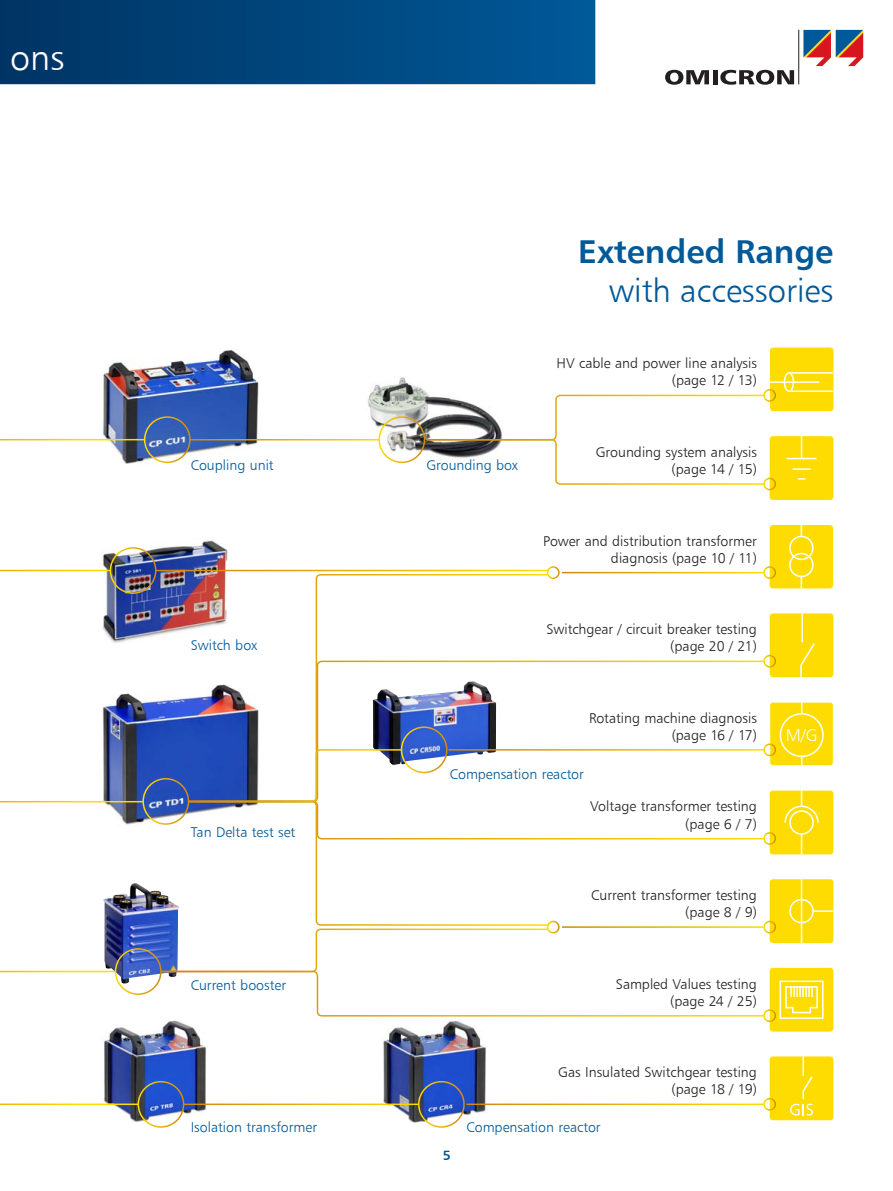
<style>
.page{position:relative;width:893px;height:1191px;background:#fff}
.page>*{position:absolute;margin:0;border:0;box-sizing:border-box;transform-origin:0 0}
.t1{font:36px "OMICRON";color:#fff}
.t2{font:33px "OMICRON";color:#005999}
.t3{font:700 33px "OMICRON";color:#005999}
.t4{font:16.95px "OMICRON";color:#fff}
.t5{font:14.25px/17.1px "OMICRON";color:#231f20;text-align:right}
.t6{font:14.25px "OMICRON";color:#005999}
.t7{font:700 13.5px "OMICRON";color:#005999}
</style>
<div class="page">
<svg style="left:0;top:0;width:595px;height:85px;background:#02477e"></svg>
<svg style="left:665px;top:70px;width:44px;height:15px"></svg>
<div style="left:712px;top:70px;width:5px;height:14px;background:#231f20"></div>
<svg style="left:720px;top:70px;width:74px;height:15px"></svg>
<hr style="left:798px;top:30px;width:1px;height:54px;background:#231f20">
<svg style="left:803px;top:30px;width:60px;height:36px"></svg>
<img style="left:367px;top:377px;width:61px;height:87px">
<img style="left:103px;top:350px;width:157px;height:114px">
<img style="left:145px;top:698px;width:42px;height:127px">
<img style="left:146px;top:539px;width:83px;height:98px">
<img style="left:145px;top:888px;width:34px;height:95px">
<img style="left:105px;top:1020px;width:102px;height:102px">
<img style="left:382px;top:1021px;width:105px;height:101px">
<div style="left:770px;top:702px;width:63px;height:63px;background:#ffdc01;border-radius:3px"></div>
<div style="left:770px;top:702px;width:63px;height:64px;border:1px solid #fff;border-radius:3px"></div>
<svg style="left:779px;top:702px;width:45px;height:64px"></svg>
<div style="left:770px;top:347px;width:63px;height:64px;background:#ffdc01;border-radius:3px"></div>
<div style="left:784px;top:372px;width:10px;height:20px;border:2px solid #fff;border-radius:50%"></div>
<hr style="left:770px;top:381px;width:49px;height:2px;background:#fff">
<hr style="left:789px;top:372px;width:44px;height:2px;background:#fff">
<hr style="left:789px;top:390px;width:44px;height:2px;background:#fff">
<div style="left:770px;top:436px;width:63px;height:64px;background:#ffdc01;border-radius:3px"></div>
<svg style="left:787px;top:436px;width:29px;height:23px"></svg>
<svg style="left:792px;top:468px;width:19px;height:2px"></svg>
<div style="left:770px;top:790px;width:63px;height:64px;background:#ffdc01;border-radius:3px"></div>
<svg style="left:784px;top:790px;width:35px;height:64px"></svg>
<div style="left:770px;top:879px;width:63px;height:64px;background:#ffdc01;border-radius:3px"></div>
<div style="left:789px;top:899px;width:25px;height:24px;border:2px solid #fff;border-radius:50%"></div>
<hr style="left:801px;top:879px;width:1px;height:64px;background:#fff">
<hr style="left:813px;top:910px;width:20px;height:2px;background:#fff">
<div style="left:770px;top:525px;width:63px;height:63px;background:#ffdc01;border-radius:3px"></div>
<svg style="left:789px;top:525px;width:25px;height:63px"></svg>
<div style="left:770px;top:613px;width:63px;height:64px;background:#ffdc01;border-radius:3px"></div>
<hr style="left:801px;top:613px;width:2px;height:29px;background:#fff">
<svg style="left:800px;top:641px;width:15px;height:36px"></svg>
<div style="left:770px;top:967px;width:63px;height:64px;background:#ffdc01;border-radius:3px"></div>
<svg style="left:779px;top:980px;width:45px;height:39px"></svg>
<div style="left:770px;top:1056px;width:63px;height:64px;background:#ffdc01;border-radius:3px"></div>
<svg style="left:790px;top:1056px;width:24px;height:59px"></svg>
<div style="left:144px;top:416px;width:47px;height:47px;border:2px solid #fff;border-radius:50%"></div>
<div style="left:110px;top:547px;width:46px;height:47px;border:2px solid #fff;border-radius:50%"></div>
<div style="left:142px;top:778px;width:47px;height:46px;border:2px solid #fff;border-radius:50%"></div>
<div style="left:378px;top:416px;width:47px;height:47px;border:2px solid #fff;border-radius:50%"></div>
<div style="left:138px;top:1081px;width:46px;height:46px;border:2px solid #fff;border-radius:50%"></div>
<div style="left:418px;top:1081px;width:47px;height:46px;border:2px solid #fff;border-radius:50%"></div>
<div style="left:763px;top:1098px;width:13px;height:12px;border:2px solid #fff;border-radius:50%"></div>
<div style="left:763px;top:1009px;width:13px;height:13px;border:2px solid #fff;border-radius:50%"></div>
<div style="left:763px;top:920px;width:13px;height:13px;border:2px solid #fff;border-radius:50%"></div>
<div style="left:763px;top:832px;width:13px;height:13px;border:2px solid #fff;border-radius:50%"></div>
<div style="left:763px;top:743px;width:13px;height:13px;border:2px solid #fff;border-radius:50%"></div>
<div style="left:763px;top:655px;width:13px;height:12px;border:2px solid #fff;border-radius:50%"></div>
<div style="left:763px;top:566px;width:13px;height:13px;border:2px solid #fff;border-radius:50%"></div>
<div style="left:547px;top:566px;width:13px;height:13px;border:2px solid #fff;border-radius:50%"></div>
<div style="left:547px;top:920px;width:13px;height:13px;border:2px solid #fff;border-radius:50%"></div>
<div style="left:763px;top:477px;width:13px;height:13px;border:2px solid #fff;border-radius:50%"></div>
<div style="left:763px;top:389px;width:13px;height:13px;border:2px solid #fff;border-radius:50%"></div>
<hr style="left:183px;top:1103px;width:236px;height:2px;background:#fff">
<svg style="left:549px;top:660px;width:217px;height:88px"></svg>
<svg style="left:0;top:815px;width:145px;height:290px"></svg>
<svg style="left:0;top:438px;width:146px;height:377px"></svg>
<hr style="left:466px;top:1103px;width:298px;height:2px;background:#fff">
<hr style="left:562px;top:572px;width:202px;height:1px;background:#fff">
<hr style="left:562px;top:926px;width:202px;height:1px;background:#fff">
<svg style="left:425px;top:394px;width:341px;height:91px"></svg>
<svg style="left:160px;top:927px;width:606px;height:90px"></svg>
<hr style="left:156px;top:570px;width:392px;height:1px;background:#fff">
<hr style="left:190px;top:439px;width:189px;height:1px;background:#fff">
<svg style="left:187px;top:573px;width:362px;height:175px"></svg>
<svg style="left:315px;top:840px;width:234px;height:86px"></svg>
<svg style="left:187px;top:748px;width:579px;height:92px"></svg>
<h1 class="t1" style="left:10px;top:35px;width:56px">ons</h1>
<h2 class="t3" style="left:578px;top:230px;width:257px">Extended Range</h2>
<h2 class="t2" style="left:609px;top:270px;width:226px">with accessories</h2>
<p class="t6" style="left:191px;top:457px;width:84px">Coupling unit</p>
<p class="t6" style="left:426px;top:457px;width:93px">Grounding box</p>
<p class="t6" style="left:191px;top:636px;width:68px">Switch box</p>
<p class="t5" style="left:556px;top:354px;width:202px">HV cable and power line analysis (page 12 / 13)</p>
<p class="t5" style="left:596px;top:443px;width:163px">Grounding system analysis (page 14 / 15)</p>
<p class="t5" style="left:543px;top:532px;width:215px">Power and distribution transformer diagnosis (page 10 / 11)</p>
<p class="t5" style="left:546px;top:620px;width:212px">Switchgear / circuit breaker testing (page 20 / 21)</p>
<p class="t5" style="left:589px;top:709px;width:169px">Rotating machine diagnosis (page 16 / 17)</p>
<p class="t6" style="left:191px;top:823px;width:106px">Tan Delta test set</p>
<p class="t6" style="left:191px;top:976px;width:97px">Current booster</p>
<p class="t6" style="left:191px;top:1117px;width:128px">Isolation transformer</p>
<p class="t6" style="left:450px;top:765px;width:136px">Compensation reactor</p>
<p class="t5" style="left:590px;top:797px;width:168px">Voltage transformer testing (page 6 / 7)</p>
<p class="t5" style="left:591px;top:886px;width:167px">Current transformer testing (page 8 / 9)</p>
<p class="t5" style="left:616px;top:975px;width:143px">Sampled Values testing (page 24 / 25)</p>
<p class="t5" style="left:558px;top:1063px;width:200px">Gas Insulated Switchgear testing (page 18 / 19)</p>
<p class="t7" style="left:443px;top:1146px;width:10px">5</p>
<p class="t6" style="left:466px;top:1117px;width:136px">Compensation reactor</p>
<p class="t4" style="left:786px;top:725px;width:33px">M/G</p>
</div>
